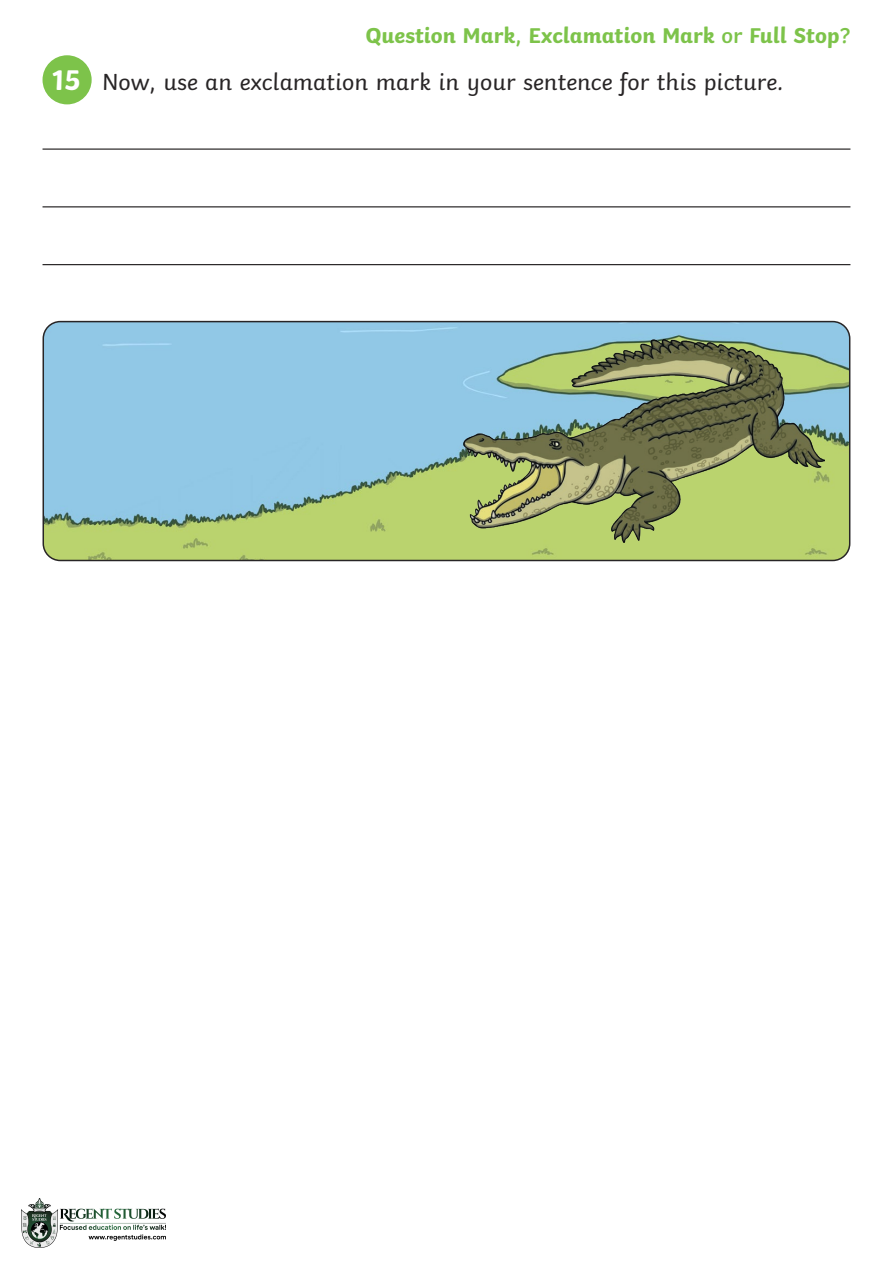
<style>
.page{position:relative;width:893px;height:1263px;background:#fff}
.page>*{position:absolute;margin:0;border:0;box-sizing:border-box;transform-origin:0 0}
.Heading_2{font:700 30px "Twinkl";color:#fff}
.KS1_Body_Copy{font:24px "Twinkl";color:#282526}
.Heading_2-2{font:700 22.5px "Twinkl";color:#7dc34a}
.s1{font-weight:600}
</style>
<div class="page">
<hr style="left:43px;top:148px;width:807px;height:2px;background:#282526">
<hr style="left:43px;top:206px;width:807px;height:1px;background:#282526">
<hr style="left:43px;top:264px;width:807px;height:1px;background:#282526">
<img style="left:43px;top:322px;width:807px;height:238px">
<div style="left:43px;top:321px;width:807px;height:240px;border:2px solid #282526;border-radius:17px"></div>
<div style="left:43px;top:55px;width:49px;height:49px;background:#7dc34a;border-radius:50%"></div>
<img style="left:463px;top:339px;width:362px;height:204px">
<img style="left:22px;top:1199px;width:143px;height:49px">
<p class="Heading_2" style="left:52px;top:55px;width:30px">15</p>
<p class="Heading_2-2" style="left:365px;top:16px;width:487px">Question Mark<span class="s1">,</span> Exclamation Mark <span class="s1">or</span> Full Stop<span class="s1">?</span></p>
<p class="KS1_Body_Copy" style="left:102px;top:63px;width:683px">Now, use an exclamation mark in your sentence for this picture.</p>
</div>
